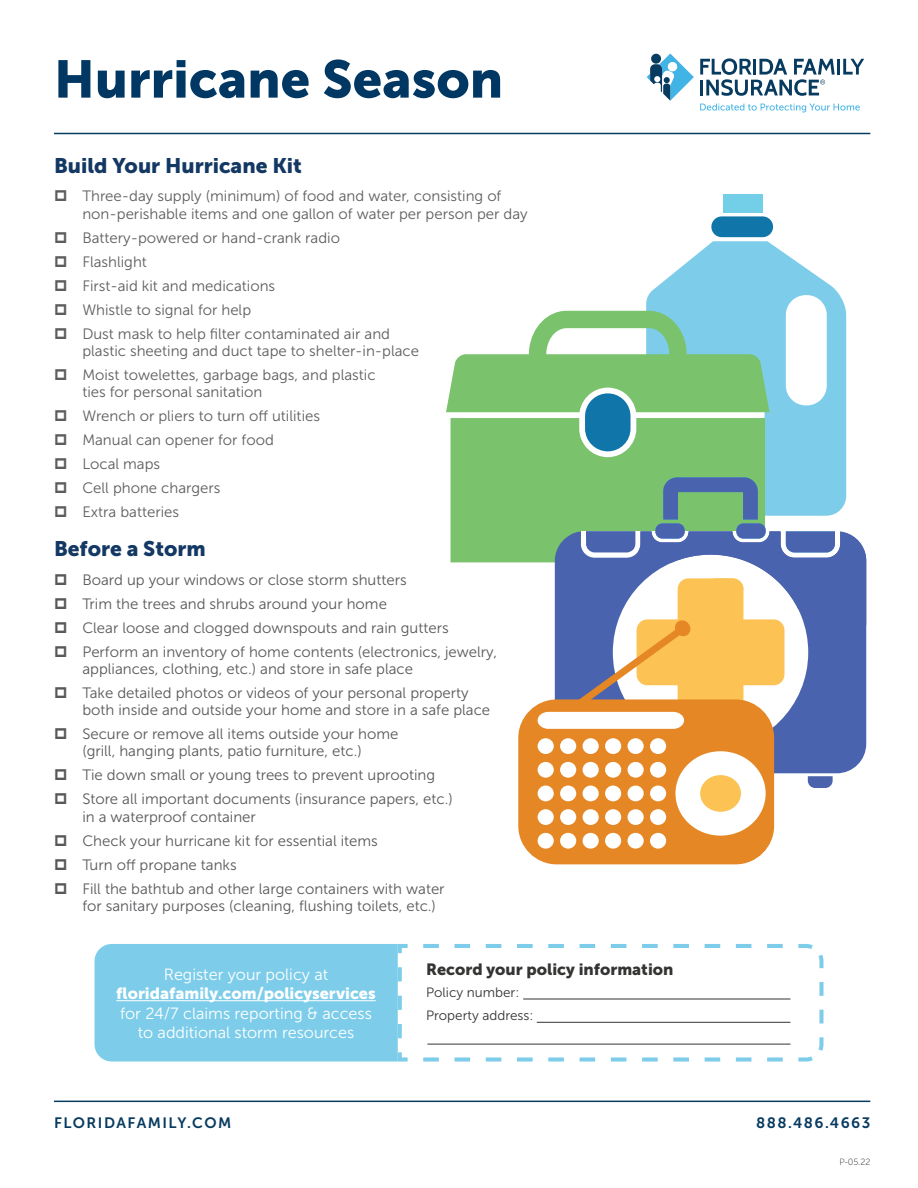
<style>
.page{position:relative;width:918px;height:1188px;background:#fff}
.page>*{position:absolute;margin:0;border:0;box-sizing:border-box;transform-origin:0 0}
.t1{font:52.5px "Museo Sans 900";color:#003763}
.t2{font:21px "Museo Sans 900";color:#133863}
.t3{font:16.2px/19.5px "Museo Sans 300";color:#fff;text-align:center}
.t4{font:16.2px "Museo Sans 900";color:#343433}
.t5{font:15px/17.2px "Museo Sans 300";color:#57585a}
.t6{font:15px/17.2px "Museo Sans 300";color:#5d5d5c}
.t7{font:15px "Museo Sans 700";letter-spacing:.1em;color:#083b60}
.t8{font:13.5px "Museo Sans 300";color:#343433}
.t9{font:9px "Museo Sans 100";color:#231f20}
.s1{font-family:"Museo Sans 900"}
</style>
<div class="page">
<svg style="left:646px;top:241px;width:200px;height:275px;fill:#7dcdea"></svg>
<div style="left:723px;top:194px;width:40px;height:18px;background:#73cfe8"></div>
<div style="left:711px;top:216px;width:62px;height:21px;background:#1075a8;border-radius:10px"></div>
<hr style="left:837px;top:59px;width:3px;height:16px;background:#083b60">
<svg style="left:843px;top:59px;width:21px;height:16px"></svg>
<svg style="left:700px;top:58px;width:135px;height:38px"></svg>
<svg style="left:647px;top:53px;width:47px;height:48px"></svg>
<svg style="left:700px;top:104px;width:160px;height:8px"></svg>
<div style="left:451px;top:458px;width:314px;height:104px;background:#7ac26b"></div>
<svg style="left:446px;top:311px;width:324px;height:147px"></svg>
<svg style="left:808px;top:776px;width:25px;height:12px"></svg>
<div style="left:773px;top:729px;width:93px;height:44px;background:#4a63ae"></div>
<div style="left:655px;top:523px;width:30px;height:16px;background:#4a63ae;border-radius:7px"></div>
<svg style="left:663px;top:477px;width:95px;height:43px;background:#60908f"></svg>
<div style="left:736px;top:523px;width:30px;height:16px;background:#4a63ae;border-radius:7px"></div>
<div style="left:518px;top:699px;width:256px;height:165px;background:#e68725;border-radius:39px"></div>
<div style="left:538px;top:738px;width:16px;height:16px;background:#fff;border-radius:50%"></div>
<div style="left:538px;top:762px;width:16px;height:16px;background:#fff;border-radius:50%"></div>
<div style="left:538px;top:786px;width:16px;height:15px;background:#fff;border-radius:50%"></div>
<div style="left:538px;top:809px;width:16px;height:16px;background:#fff;border-radius:50%"></div>
<div style="left:538px;top:833px;width:16px;height:16px;background:#fff;border-radius:50%"></div>
<div style="left:560px;top:738px;width:16px;height:16px;background:#fff;border-radius:50%"></div>
<div style="left:560px;top:762px;width:16px;height:16px;background:#fff;border-radius:50%"></div>
<div style="left:560px;top:786px;width:16px;height:15px;background:#fff;border-radius:50%"></div>
<div style="left:560px;top:809px;width:16px;height:16px;background:#fff;border-radius:50%"></div>
<div style="left:560px;top:833px;width:16px;height:16px;background:#fff;border-radius:50%"></div>
<div style="left:583px;top:738px;width:16px;height:16px;background:#fff;border-radius:50%"></div>
<div style="left:583px;top:762px;width:16px;height:16px;background:#fff;border-radius:50%"></div>
<div style="left:583px;top:786px;width:16px;height:15px;background:#fff;border-radius:50%"></div>
<div style="left:583px;top:809px;width:16px;height:16px;background:#fff;border-radius:50%"></div>
<div style="left:583px;top:833px;width:16px;height:16px;background:#fff;border-radius:50%"></div>
<div style="left:605px;top:738px;width:16px;height:16px;background:#fff;border-radius:50%"></div>
<div style="left:605px;top:762px;width:16px;height:16px;background:#fff;border-radius:50%"></div>
<div style="left:605px;top:786px;width:16px;height:15px;background:#fff;border-radius:50%"></div>
<div style="left:605px;top:809px;width:16px;height:16px;background:#fff;border-radius:50%"></div>
<div style="left:605px;top:833px;width:16px;height:16px;background:#fff;border-radius:50%"></div>
<div style="left:628px;top:738px;width:16px;height:16px;background:#fff;border-radius:50%"></div>
<div style="left:628px;top:762px;width:16px;height:16px;background:#fff;border-radius:50%"></div>
<div style="left:628px;top:786px;width:16px;height:15px;background:#fff;border-radius:50%"></div>
<div style="left:628px;top:809px;width:16px;height:16px;background:#fff;border-radius:50%"></div>
<div style="left:628px;top:833px;width:16px;height:16px;background:#fff;border-radius:50%"></div>
<div style="left:650px;top:738px;width:16px;height:16px;background:#fff;border-radius:50%"></div>
<div style="left:650px;top:762px;width:16px;height:16px;background:#fff;border-radius:50%"></div>
<div style="left:650px;top:786px;width:16px;height:15px;background:#fff;border-radius:50%"></div>
<div style="left:650px;top:809px;width:16px;height:16px;background:#fff;border-radius:50%"></div>
<div style="left:650px;top:833px;width:16px;height:16px;background:#fff;border-radius:50%"></div>
<div style="left:675px;top:751px;width:91px;height:85px;background:#fff;border-radius:50%"></div>
<div style="left:700px;top:775px;width:41px;height:37px;background:#fcc254;border-radius:50%"></div>
<svg style="left:538px;top:531px;width:328px;height:198px"></svg>
<div style="left:95px;top:944px;width:301px;height:118px;background:#7dcdea"></div>
<svg style="left:396px;top:944px;width:428px;height:118px"></svg>
<hr style="left:523px;top:999px;width:268px;height:1px;background:#343433">
<hr style="left:537px;top:1022px;width:254px;height:1px;background:#343433">
<hr style="left:427px;top:1044px;width:364px;height:1px;background:#343433">
<hr style="left:54px;top:133px;width:816px;height:1px;background:#083b60">
<hr style="left:54px;top:1101px;width:816px;height:1px;background:#083b60">
<p class="t1" style="left:54px;top:49px;width:451px">Hurricane Season</p>
<p class="t2" style="left:54px;top:154px;width:249px">Build Your Hurricane Kit</p>
<p class="t6" style="left:82px;top:188px;width:447px">Three-day supply (minimum) of food and water, consisting of non-perishable items and one gallon of water per person per day</p>
<p class="t6" style="left:82px;top:229px;width:259px">Battery-powered or hand-crank radio</p>
<p class="t6" style="left:82px;top:253px;width:66px">Flashlight</p>
<p class="t6" style="left:82px;top:277px;width:194px">First-aid kit and medications</p>
<p class="t6" style="left:82px;top:301px;width:170px">Whistle to signal for help</p>
<p class="t6" style="left:82px;top:325px;width:338px">Dust mask to help filter contaminated air and plastic sheeting and duct tape to shelter-in-place</p>
<p class="t6" style="left:82px;top:366px;width:295px">Moist towelettes, garbage bags, and plastic ties for personal sanitation</p>
<p class="t6" style="left:82px;top:407px;width:239px">Wrench or pliers to turn off utilities</p>
<p class="t6" style="left:82px;top:431px;width:193px">Manual can opener for food</p>
<p class="t6" style="left:82px;top:455px;width:79px">Local maps</p>
<p class="t6" style="left:82px;top:479px;width:140px">Cell phone chargers</p>
<p class="t6" style="left:82px;top:503px;width:98px">Extra batteries</p>
<p class="t2" style="left:54px;top:537px;width:153px">Before a Storm</p>
<p class="t5" style="left:82px;top:571px;width:326px">Board up your windows or close storm shutters</p>
<p class="t5" style="left:82px;top:595px;width:306px">Trim the trees and shrubs around your home</p>
<p class="t5" style="left:82px;top:619px;width:368px">Clear loose and clogged downspouts and rain gutters</p>
<p class="t5" style="left:82px;top:643px;width:416px">Perform an inventory of home contents (electronics, jewelry, appliances, clothing, etc.) and store in safe place</p>
<p class="t5" style="left:82px;top:684px;width:409px">Take detailed photos or videos of your personal property both inside and outside your home and store in a safe place</p>
<p class="t5" style="left:82px;top:725px;width:318px">Secure or remove all items outside your home (grill, hanging plants, patio furniture, etc.)</p>
<p class="t5" style="left:82px;top:767px;width:354px">Tie down small or young trees to prevent uprooting</p>
<p class="t5" style="left:82px;top:791px;width:372px">Store all important documents (insurance papers, etc.) in a waterproof container</p>
<p class="t5" style="left:82px;top:832px;width:297px">Check your hurricane kit for essential items</p>
<p class="t5" style="left:82px;top:856px;width:156px">Turn off propane tanks</p>
<p class="t5" style="left:82px;top:880px;width:364px">Fill the bathtub and other large containers with water for sanitary purposes (cleaning, flushing toilets, etc.)</p>
<p class="t3" style="left:116px;top:964px;width:261px">Register your policy at <span class="s1">floridafamily.com/policyservices </span>for 24/7 claims reporting &amp; access to additional storm resources</p>
<p class="t4" style="left:426px;top:960px;width:249px">Record your policy information</p>
<p class="t8" style="left:426px;top:986px;width:95px">Policy number:</p>
<p class="t8" style="left:426px;top:1008px;width:109px">Property address:</p>
<p class="t7" style="left:54px;top:1114px;width:179px">FLORIDAFAMILY.COM</p>
<p class="t7" style="left:756px;top:1114px;width:116px">888.486.4663</p>
<p class="t9" style="left:839px;top:1157px;width:33px">P-05.22</p>
</div>
